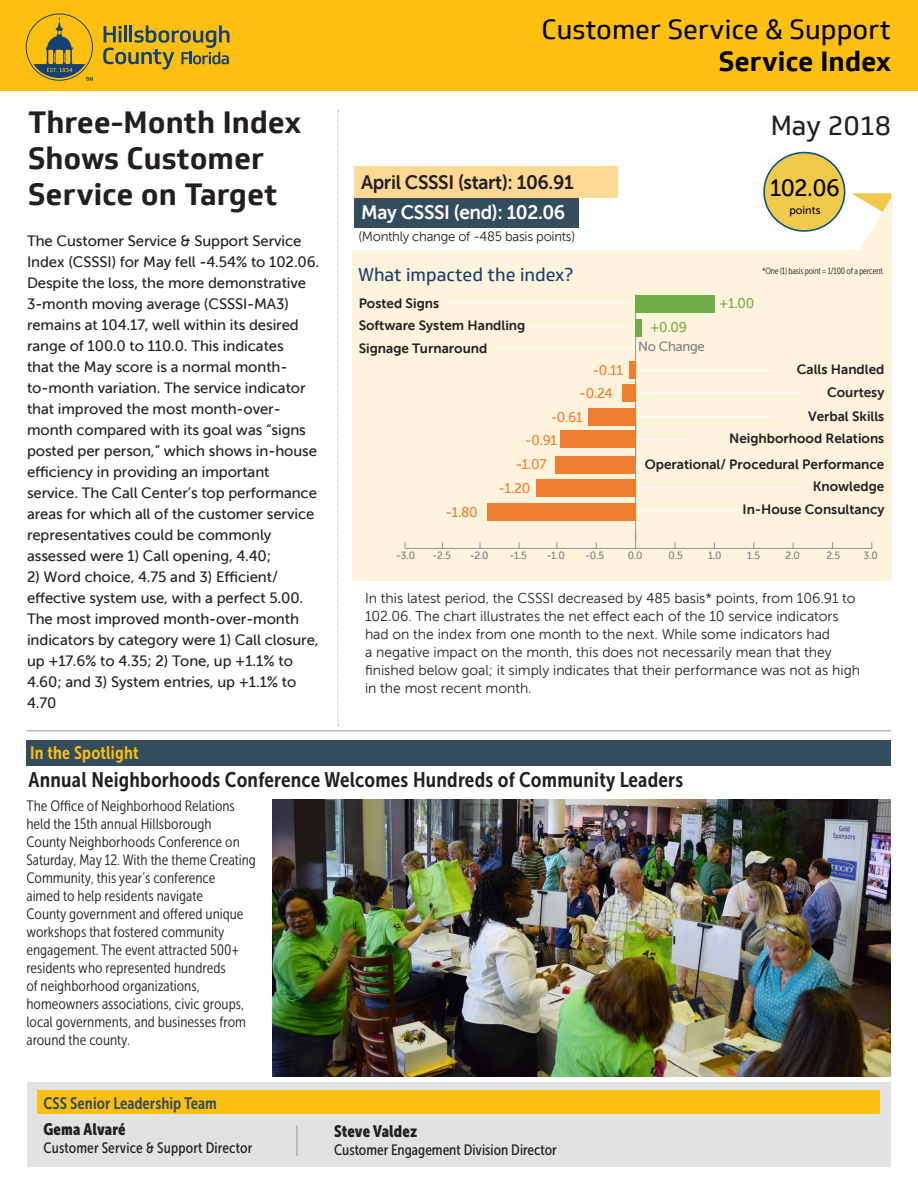
<style>
.page{position:relative;width:918px;height:1189px;background:#fff}
.page>*{position:absolute;margin:0;border:0;box-sizing:border-box;transform-origin:0 0}
.t1{font:700 30px/36px "Soleto";color:#231f20}
.t2{font:27px/32.4px "Soleto";color:#000;text-align:right}
.t3{font:27px "Soleto";color:#231f20}
.t4{font:23.55px "Museo Sans 500";color:#000}
.t5{font:21px "Museo Sans Cond 700";letter-spacing:.01em;color:#231f20}
.t6{font:19.5px "Museo Sans 700";letter-spacing:-.02em;color:#231f20}
.t7{font:19.5px "Museo Sans 700";letter-spacing:-.02em;color:#fff}
.t8{font:18px "Soleto";color:#163d6f}
.t9{font:18px "Museo Sans Cond 700";letter-spacing:.01em;color:#fdc011}
.t10{font:16.5px "Museo Sans Cond 700";color:#334d5c}
.t11{font:16.5px "Museo Sans Cond 900";letter-spacing:.005em;color:#231f20}
.t12{font:15px/21px "Museo Sans 500";letter-spacing:-.005em;color:#231f20}
.t13{font:15px/18px "Museo Sans Cond 300";color:#231f20}
.t14{font:15px "Museo Sans Cond 500";color:#231f20}
.t15{font:14.25px/18px "Museo Sans 300";color:#231f20}
.t16{font:14.1px "Museo Sans 500";letter-spacing:-.02em;color:#ee7e30}
.t17{font:14.1px "Museo Sans 500";color:#70ad46}
.t18{font:13.5px "Museo Sans 700";color:#231f20}
.t19{font:13.5px "Museo Sans 300";letter-spacing:-.02em;color:#231f20}
.t20{font:13.5px "Museo Sans 500";letter-spacing:-.02em;color:#7b7d80}
.t21{font:11.1px "Museo Sans 500";color:#000}
.t22{font:10.5px "Museo Sans 500";color:#7b7d80}
.t23{font:9px "Museo Sans Cond 300";letter-spacing:-.02em;color:#231f20}
.s1{font-weight:700}
</style>
<div class="page">
<div style="left:0;top:0;width:918px;height:91px;background:#fdc011"></div>
<hr style="left:27px;top:730px;width:864px;height:1px;background:#939598">
<svg style="left:103px;top:25px;width:127px;height:44px"></svg>
<svg style="left:26px;top:13px;width:67px;height:68px"></svg>
<svg style="left:337px;top:110px;width:2px;height:615px"></svg>
<div style="left:354px;top:191px;width:224px;height:36px;background:#334d5c"></div>
<div style="left:354px;top:166px;width:264px;height:32px;background:#fed895"></div>
<div style="left:764px;top:153px;width:81px;height:78px;background:#f0c94d;border-radius:50%"></div>
<div style="left:763px;top:152px;width:82px;height:80px;border:2px solid #005782;border-radius:50%"></div>
<svg style="left:851px;top:193px;width:41px;height:57px"></svg>
<div style="left:352px;top:250px;width:540px;height:331px;background:#fef3dc"></div>
<hr style="left:445px;top:302px;width:198px;height:1px;background:#fff">
<hr style="left:530px;top:326px;width:106px;height:1px;background:#fff">
<hr style="left:492px;top:347px;width:144px;height:1px;background:#fff">
<hr style="left:636px;top:392px;width:166px;height:1px;background:#fff">
<hr style="left:636px;top:370px;width:137px;height:1px;background:#fff">
<hr style="left:635px;top:439px;width:56px;height:1px;background:#fff">
<hr style="left:635px;top:416px;width:146px;height:1px;background:#fff">
<hr style="left:636px;top:487px;width:166px;height:1px;background:#fff">
<hr style="left:636px;top:509px;width:104px;height:1px;background:#fff">
<hr style="left:405px;top:548px;width:467px;height:1px;background:#939598">
<hr style="left:635px;top:294px;width:1px;height:254px;background:#939598">
<div style="left:636px;top:295px;width:79px;height:17px;background:#70ad46"></div>
<div style="left:636px;top:319px;width:6px;height:17px;background:#70ad46"></div>
<svg style="left:635px;top:445px;width:8px;height:20px"></svg>
<div style="left:26px;top:741px;width:865px;height:25px;background:#334d5c"></div>
<div style="left:27px;top:1081px;width:864px;height:85px;background:#e1e2e4"></div>
<div style="left:38px;top:1090px;width:842px;height:24px;background:#fdc011"></div>
<div style="left:556px;top:456px;width:79px;height:18px;background:#ee7e30"></div>
<div style="left:560px;top:430px;width:76px;height:18px;background:#ee7e30"></div>
<div style="left:629px;top:361px;width:7px;height:18px;background:#ee7e30"></div>
<div style="left:622px;top:384px;width:14px;height:18px;background:#ee7e30"></div>
<div style="left:589px;top:408px;width:47px;height:18px;background:#ee7e30"></div>
<div style="left:536px;top:478px;width:100px;height:18px;background:#ee7e30"></div>
<div style="left:487px;top:502px;width:149px;height:18px;background:#ee7e30"></div>
<hr style="left:297px;top:1125px;width:1px;height:31px;background:#939598">
<img style="left:272px;top:800px;width:619px;height:276px">
<p class="t1" style="left:28px;top:105px;width:275px">Three-Month Index<br>Shows Customer<br>Service on Target</p>
<p class="t12" style="left:27px;top:230px;width:294px">The Customer Service &amp; Support Service Index (CSSSI) for May fell -4.54% to 102.06.<br>Despite the loss, the more demonstrative 3-month moving average (CSSSI-MA3) remains at 104.17, well within its desired range of 100.0 to 110.0. This indicates<br>that the May score is a normal month&shy;to-month variation. The service indicator that improved the most month-over&shy;month compared with its goal was “signs posted per person,” which shows in-house efficiency in providing an important service. The Call Center’s top performance areas for which all of the customer service representatives could be commonly assessed were 1) Call opening, 4.40;</p>
<p class="t12" style="left:27px;top:566px;width:293px">2) Word choice, 4.75 and 3) Efficient/ effective system use, with a perfect 5.00.<br>The most improved month-over-month indicators by category were 1) Call closure, up +17.6% to 4.35; 2) Tone, up +1.1% to 4.60; and 3) System entries, up +1.1% to 4.70</p>
<p class="t2" style="left:542px;top:13px;width:351px">Customer Service &amp; Support<br><span class="s1">Service Index</span></p>
<p class="t6" style="left:361px;top:171px;width:214px">April CSSSI (start): 106.91</p>
<p class="t7" style="left:361px;top:202px;width:206px">May CSSSI (end): 102.06</p>
<p class="t19" style="left:358px;top:229px;width:218px">(Monthly change of -485 basis points)</p>
<p class="t8" style="left:358px;top:263px;width:217px">What impacted the index?</p>
<p class="t18" style="left:359px;top:295px;width:82px">Posted Signs</p>
<p class="t18" style="left:359px;top:318px;width:168px">Software System Handling</p>
<p class="t18" style="left:359px;top:340px;width:130px">Signage Turnaround</p>
<p class="t20" style="left:638px;top:339px;width:68px">No Change</p>
<p class="t17" style="left:650px;top:319px;width:38px">+0.09</p>
<p class="t3" style="left:771px;top:109px;width:122px">May 2018</p>
<p class="t4" style="left:770px;top:175px;width:71px">102.06</p>
<p class="t21" style="left:789px;top:204px;width:33px">points</p>
<p class="t17" style="left:719px;top:295px;width:37px">+1.00</p>
<p class="t23" style="left:762px;top:266px;width:124px">*One (1) basis point = 1/100 of a percent.</p>
<p class="t16" style="left:446px;top:504px;width:34px">-1.80</p>
<p class="t16" style="left:593px;top:363px;width:32px">-0.11</p>
<p class="t16" style="left:580px;top:385px;width:35px">-0.24</p>
<p class="t16" style="left:551px;top:409px;width:33px">-0.61</p>
<p class="t16" style="left:525px;top:432px;width:33px">-0.91</p>
<p class="t16" style="left:516px;top:456px;width:33px">-1.07</p>
<p class="t16" style="left:498px;top:480px;width:33px">-1.20</p>
<p class="t18" style="left:797px;top:362px;width:89px">Calls Handled</p>
<p class="t18" style="left:827px;top:385px;width:59px">Courtesy</p>
<p class="t18" style="left:808px;top:409px;width:78px">Verbal Skills</p>
<p class="t18" style="left:729px;top:431px;width:157px">Neighborhood Relations</p>
<p class="t18" style="left:645px;top:457px;width:241px">Operational/ Procedural Performance</p>
<p class="t18" style="left:813px;top:479px;width:73px">Knowledge</p>
<p class="t18" style="left:743px;top:502px;width:143px">In-House Consultancy</p>
<p class="t22" style="left:396px;top:549px;width:20px">-3.0</p>
<p class="t22" style="left:433px;top:549px;width:20px">-2.5</p>
<p class="t22" style="left:470px;top:549px;width:20px">-2.0</p>
<p class="t22" style="left:509px;top:549px;width:19px">-1.5</p>
<p class="t22" style="left:547px;top:549px;width:20px">-1.0</p>
<p class="t22" style="left:585px;top:549px;width:20px">-0.5</p>
<p class="t22" style="left:628px;top:549px;width:16px">0.0</p>
<p class="t22" style="left:669px;top:549px;width:16px">0.5</p>
<p class="t22" style="left:708px;top:549px;width:15px">1.0</p>
<p class="t22" style="left:747px;top:549px;width:14px">1.5</p>
<p class="t22" style="left:786px;top:549px;width:16px">2.0</p>
<p class="t22" style="left:826px;top:549px;width:15px">2.5</p>
<p class="t22" style="left:864px;top:549px;width:16px">3.0</p>
<p class="t15" style="left:365px;top:589px;width:497px">In this latest period, the CSSSI decreased by 485 basis* points, from 106.91 to 102.06. The chart illustrates the net effect each of the 10 service indicators had on the index from one month to the next. While some indicators had<br>a negative impact on the month, this does not necessarily mean that they finished below goal; it simply indicates that their performance was not as high in the most recent month.</p>
<p class="t9" style="left:30px;top:742px;width:110px">In the Spotlight</p>
<p class="t5" style="left:29px;top:768px;width:656px">Annual Neighborhoods Conference Welcomes Hundreds of Community Leaders</p>
<p class="t13" style="left:26px;top:797px;width:231px">The Office of Neighborhood Relations held the 15th annual Hillsborough<br>County Neighborhoods Conference on Saturday, May 12. With the theme Creating Community, this year’s conference<br>aimed to help residents navigate<br>County government and offered unique workshops that fostered community engagement. The event attracted 500+ residents who represented hundreds<br>of neighborhood organizations, homeowners associations, civic groups, local governments, and businesses from around the county.</p>
<p class="t10" style="left:43px;top:1094px;width:175px">CSS Senior Leadership Team</p>
<p class="t11" style="left:43px;top:1120px;width:84px">Gema Alvaré</p>
<p class="t14" style="left:43px;top:1140px;width:210px">Customer Service &amp; Support Director</p>
<p class="t11" style="left:334px;top:1121px;width:85px">Steve Valdez</p>
<p class="t14" style="left:334px;top:1141px;width:224px">Customer Engagement Division Director</p>
</div>
